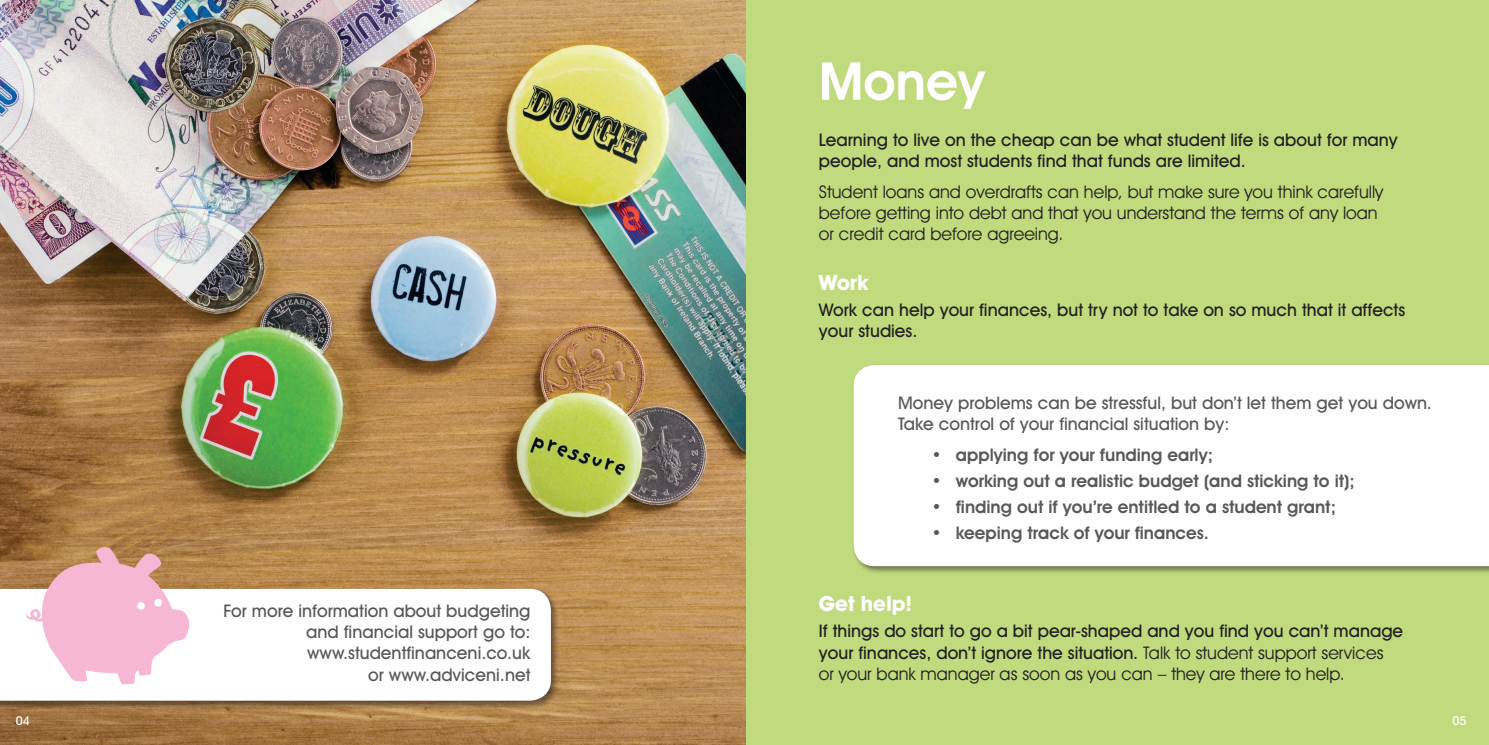
<style>
.page{position:relative;width:1489px;height:745px;background:#fff}
.page>*{position:absolute;margin:0;border:0;box-sizing:border-box;transform-origin:0 0}
.Heading{font:600 52.5px "Avant Garde IT Cby BT";color:#fff}
.Sub_Heading{font:700 21px "Avant Garde IT Cby BT";color:#fff}
.Body_text_black{font:500 17.5px/21px "Avant Garde IT Cby BT";color:#231f20}
.Body_text_black-2{font:17.5px/21px "Avant Garde IT Cby BT";color:#231f20}
.Bullet{font:600 17.5px "Avant Garde IT Cby BT";color:#57585a}
.Futher_INFO{font:500 17.5px/21px "Avant Garde IT Cby BT";color:#57585a;text-align:right}
.Body_text_black-3{font:500 17.5px/21px "Avant Garde IT Cby BT";color:#57585a}
.t1{font:500 12.25px "Avant Garde IT Cby BT";color:#fff}
.s1{font-weight:400}
</style>
<div class="page">
<div style="left:0;top:0;width:1488px;height:744px;background:#c0da7e"></div>
<img style="left:0;top:0;width:745px;height:744px">
<div style="left:0;top:586px;width:560px;height:122px;background:#231f20;opacity:.55"></div>
<div style="left:0;top:588px;width:551px;height:112px;background:#fff"></div>
<svg style="left:26px;top:545px;width:165px;height:139px;background:#e9bcc2"></svg>
<div style="left:137px;top:601px;width:8px;height:8px;background:#fff;border-radius:50%"></div>
<div style="left:154px;top:598px;width:8px;height:8px;background:#fff;border-radius:50%"></div>
<div style="left:851px;top:363px;width:637px;height:211px;background:#231f20;opacity:.55"></div>
<div style="left:853px;top:365px;width:635px;height:201px;background:#fff"></div>
<p class="Heading" style="left:819px;top:49px;width:167px">Money</p>
<p class="Body_text_black" style="left:819px;top:129px;width:580px">Learning to live on the cheap can be what student life is about for many people, and most students find that funds are limited.</p>
<p class="Body_text_black-2" style="left:819px;top:181px;width:566px">Student loans and overdrafts can help, but make sure you think carefully before getting into debt and that you understand the terms of any loan or credit card before agreeing.</p>
<p class="Sub_Heading" style="left:819px;top:269px;width:51px">Work</p>
<p class="Body_text_black" style="left:819px;top:298px;width:588px">Work can help your finances, but try not to take on so much that it affects your studies.</p>
<p class="Futher_INFO" style="left:223px;top:600px;width:308px">For more information about budgeting and financial support go to: www.studentfinanceni.co.uk<br>or www.adviceni.net</p>
<p class="Body_text_black-3" style="left:898px;top:391px;width:535px">Money problems can be stressful, but don’t let them get you down.<br>Take control of your financial situation by:</p>
<p class="Bullet" style="left:931px;top:443px;width:283px">• applying for your funding early;</p>
<p class="Bullet" style="left:931px;top:469px;width:425px">• working out a realistic budget (and sticking to it);</p>
<p class="Bullet" style="left:931px;top:495px;width:406px">• finding out if you’re entitled to a student grant;</p>
<p class="Bullet" style="left:931px;top:521px;width:279px">• keeping track of your finances.</p>
<p class="Sub_Heading" style="left:819px;top:591px;width:95px">Get help!</p>
<p class="Body_text_black" style="left:819px;top:620px;width:585px">If things do start to go a bit pear-shaped and you find you can’t manage your finances, don’t ignore the situation. <span class="s1">Talk to student support services<br>or your bank manager as soon as you can – they are there to help.</span></p>
<p class="t1" style="left:16px;top:712px;width:15px">04</p>
<p class="t1" style="left:1452px;top:713px;width:15px">05</p>
</div>
